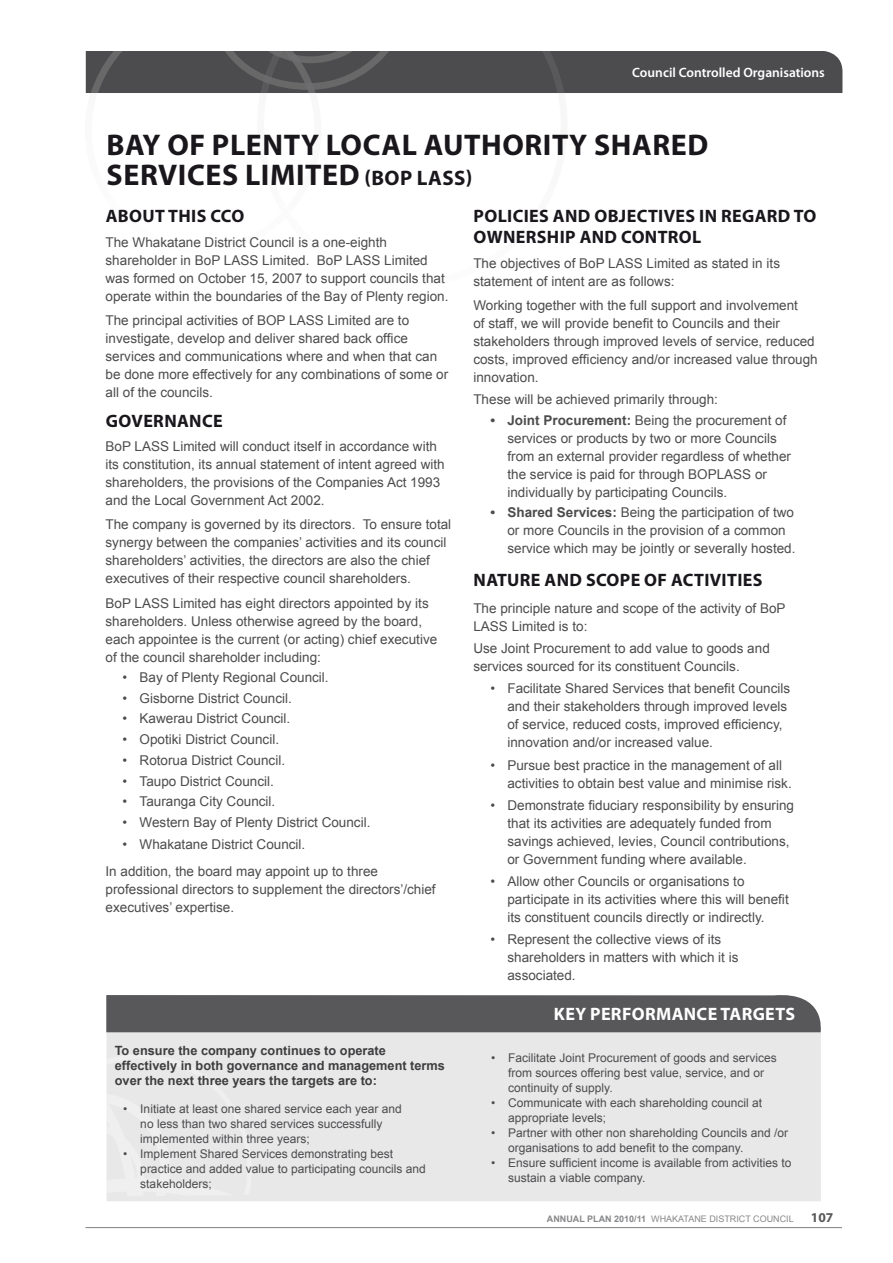
<style>
.page{position:relative;width:893px;height:1263px;background:#fff}
.page>*{position:absolute;margin:0;border:0;box-sizing:border-box;transform-origin:0 0}
.t1{font:700 30px/30px "Myriad Pro";letter-spacing:.02em;color:#1a171c}
.t2{font:700 18px "Myriad Pro";letter-spacing:.02em;color:#1a171c}
.t3{font:700 18px "Myriad Pro";color:#fff}
.t4{font:13.5px/18px "Arial";color:#4c4c4e}
.t5{font:600 13.5px "Myriad Pro";color:#fff}
.t6{font:700 13.5px "Myriad Pro";color:#58585a}
.t7{font:700 12.75px/15px "Arial";color:#3e3e40}
.t8{font:12px/15px "Arial";color:#4c4c4e}
.t9{font:9px "Arial";color:#87888a}
.s1{font-size:21px}
.s2{font-weight:700}
</style>
<div class="page">
<svg style="left:86px;top:51px;width:756px;height:42px;background:#4e4e50"></svg>
<hr style="left:85px;top:1227px;width:757px;height:1px;background:#87888a">
<div style="left:106px;top:1196px;width:715px;height:5px;background:#e8e8e9"></div>
<svg style="left:106px;top:995px;width:715px;height:201px;background:#cdcdcf"></svg>
<p class="t5" style="left:632px;top:64px;width:194px">Council Controlled Organisations</p>
<h1 class="t1" style="left:107px;top:129px;width:603px">BAY OF PLENTY LOCAL AUTHORITY SHARED<br>SERVICES LIMITED <span class="s1">(BOP LASS)</span></h1>
<h2 class="t2" style="left:474px;top:205px;width:93px">POLICIES AND</h2>
<h2 class="t2" style="left:594px;top:205px;width:139px">OBJECTIVES IN REGARD</h2>
<h2 class="t2" style="left:794px;top:205px;width:12px">TO</h2>
<h2 class="t2" style="left:474px;top:226px;width:42px">OWNERSH</h2>
<h2 class="t2" style="left:560px;top:226px;width:34px">IP AND</h2>
<h2 class="t2" style="left:621px;top:226px;width:13px">CONTRO</h2>
<h2 class="t2" style="left:692px;top:226px;width:11px">L</h2>
<p class="t4" style="left:473px;top:254px;width:145px">The objectives of BoP LASS</p>
<h2 class="t2" style="left:106px;top:205px;width:37px">ABOUT</h2>
<h2 class="t2" style="left:168px;top:205px;width:55px">THISCCO</h2>
<p class="t4" style="left:106px;top:233px;width:283px">The Whakatane District Council is a one-eighth shareholder in BoP LASS</p>
<p class="t4" style="left:262px;top:251px;width:94px">Limited. BoP LASS</p>
<p class="t4" style="left:106px;top:251px;width:344px;text-indent:279px">Limited was formed on October 15, 2007 to support councils that operate within the boundaries of the Bay of Plenty region.</p>
<p class="t4" style="left:106px;top:312px;width:193px">The principal activities of BOP LASS</p>
<p class="t4" style="left:473px;top:254px;width:308px;text-indent:173px">Limited as stated in its statement of intent are as follows:</p>
<p class="t4" style="left:473px;top:297px;width:346px">Working together with the full support and involvement<br>of staff, we will provide benefit to Councils and their stakeholders through improved levels of service, reduced costs, improved efficiency and/or increased value through innovation.</p>
<p class="t4" style="left:473px;top:391px;width:246px">These will be achieved primarily through:</p>
<p class="t4" style="left:507px;top:411px;width:285px;text-indent:-17px"><span class="s2">• Joint Procurement:</span> Being the procurement of services or products by two or more Councils from an external provider regardless of whether the service is paid for through BOPLASS</p>
<p class="t4" style="left:106px;top:312px;width:344px;text-indent:222px">Limited are to investigate, develop and deliver shared back office services and communications where and when that can be done more effectively for any combinations of some or all of the councils.</p>
<h2 class="t2" style="left:106px;top:409px;width:50px">GOVERNANCE</h2>
<p class="t4" style="left:106px;top:437px;width:39px">BoP LASS</p>
<p class="t4" style="left:106px;top:437px;width:341px;text-indent:67px">Limited will conduct itself in accordance with its constitution, its annual statement of intent agreed with shareholders, the provisions of the Companies Act 1993 and the Local Government Act 2002.</p>
<p class="t4" style="left:106px;top:516px;width:347px">The company is governed by its directors. To ensure total synergy between the companies’ activities and its council shareholders’ activities, the directors are also the chief executives of their respective council shareholders.</p>
<p class="t4" style="left:106px;top:594px;width:39px">BoP LASS</p>
<p class="t4" style="left:755px;top:465px;width:14px">or</p>
<p class="t4" style="left:507px;top:483px;width:221px">individually by participating Councils.</p>
<p class="t4" style="left:507px;top:503px;width:290px;text-indent:-17px"><span class="s2">• Shared Services:</span> Being the participation of two or more Councils in the provision of a common service which may be jointly or severally hosted.</p>
<h2 class="t2" style="left:474px;top:569px;width:12px">NATURE</h2>
<h2 class="t2" style="left:544px;top:569px;width:14px">AND</h2>
<h2 class="t2" style="left:586px;top:569px;width:12px">SCOPE</h2>
<h2 class="t2" style="left:644px;top:569px;width:109px">OF ACTIVITIES</h2>
<p class="t4" style="left:473px;top:599px;width:314px">The principle nature and scope of the activity of BoP<br>LASS</p>
<p class="t4" style="left:106px;top:594px;width:333px;text-indent:67px">Limited has eight directors appointed by its shareholders. U nless otherwise agreed by the board, each appointee is the current (or acting) chief executive of the council shareholder including:</p>
<p class="t4" style="left:123px;top:668px;width:208px">• Bay of Plenty Regional Council.</p>
<p class="t4" style="left:123px;top:689px;width:171px">• Gisborne District Council.</p>
<p class="t4" style="left:123px;top:710px;width:169px">• Kawerau District Council.</p>
<p class="t4" style="left:123px;top:731px;width:158px">• Opotiki District Council.</p>
<p class="t4" style="left:123px;top:751px;width:164px">• Rotorua District Council.</p>
<p class="t4" style="left:123px;top:772px;width:153px">• Taupo District Council.</p>
<p class="t4" style="left:123px;top:793px;width:154px">• Tauranga City Council.</p>
<p class="t4" style="left:123px;top:814px;width:249px">• Western Bay of Plenty District Council.</p>
<p class="t4" style="left:106px;top:831px;width:274px;line-height:26.5px;text-indent:17px">• Whakatane District Council.<br>I n addition, the board may appoint up to three</p>
<p class="t4" style="left:106px;top:880px;width:332px">professional directors to supplement the directors’/chief executives’ expertise.</p>
<p class="t4" style="left:473px;top:615px;width:298px;line-height:22.2px;text-indent:38px">Limited is to:<br>Use Joint Procurement to add value to goods and</p>
<p class="t4" style="left:473px;top:658px;width:268px">services sourced for its constituent Councils.</p>
<p class="t4" style="left:507px;top:680px;width:284px;text-indent:-17px">• Facilitate Shared Services that benefit Councils and their stakeholders through improved levels of service, reduced costs, improved efficiency, innovation and/or increased value.</p>
<p class="t4" style="left:507px;top:756px;width:286px;text-indent:-17px">• Pursue best practice in the management of all activities to obtain best value and minimise risk.</p>
<p class="t4" style="left:507px;top:796px;width:288px;text-indent:-17px">• Demonstrate fiduciary responsibility by ensuring that its activities are adequately funded from savings achieved, levies, Council contributions, or Government funding where available.</p>
<p class="t4" style="left:507px;top:872px;width:283px;text-indent:-17px">• Allow other Councils or organisations to participate in its activities where this will benefit its constituent councils directly or indirectly.</p>
<p class="t4" style="left:507px;top:931px;width:233px;text-indent:-17px">• Represent the collective views of its shareholders in matters with which it is associated.</p>
<p class="t7" style="left:115px;top:1043px;width:332px">To ensure the company continues to operate effectively in both governance and management terms over the next three years the targets are to:</p>
<p class="t8" style="left:140px;top:1101px;width:263px;text-indent:-17px">• I nitiate at least one shared service each year and no less than two shared services successfully implemented within three years;</p>
<p class="t8" style="left:140px;top:1146px;width:287px;text-indent:-17px">• I mplement Shared Services demonstrating best practice and added value to participating councils and stakeholders;</p>
<h2 class="t3" style="left:554px;top:1002px;width:12px">KEY</h2>
<h2 class="t3" style="left:590px;top:1002px;width:13px">PERFORMANCE</h2>
<h2 class="t3" style="left:721px;top:1002px;width:12px">TARGETS</h2>
<p class="t8" style="left:508px;top:1050px;width:270px;text-indent:-17px">• Facilitate Joint Procurement of goods and services from sources offering best value, service, and or continuity of supply.</p>
<p class="t8" style="left:508px;top:1095px;width:256px;text-indent:-17px">• Communicate with each shareholding council at appropriate levels;</p>
<p class="t8" style="left:508px;top:1125px;width:282px;text-indent:-17px">• Partner with other non shareholding Councils and /or organisations to add benefit to the company.</p>
<p class="t8" style="left:508px;top:1155px;width:285px;text-indent:-17px">• Ensure sufficient income is available from activities to sustain a viable company.</p>
<p class="t9" style="left:547px;top:1213px;width:248px"><span class="s2">Annual PLAN 2010/11</span> Whakatane District Council</p>
<p class="t6" style="left:811px;top:1208px;width:24px">107</p>
</div>
